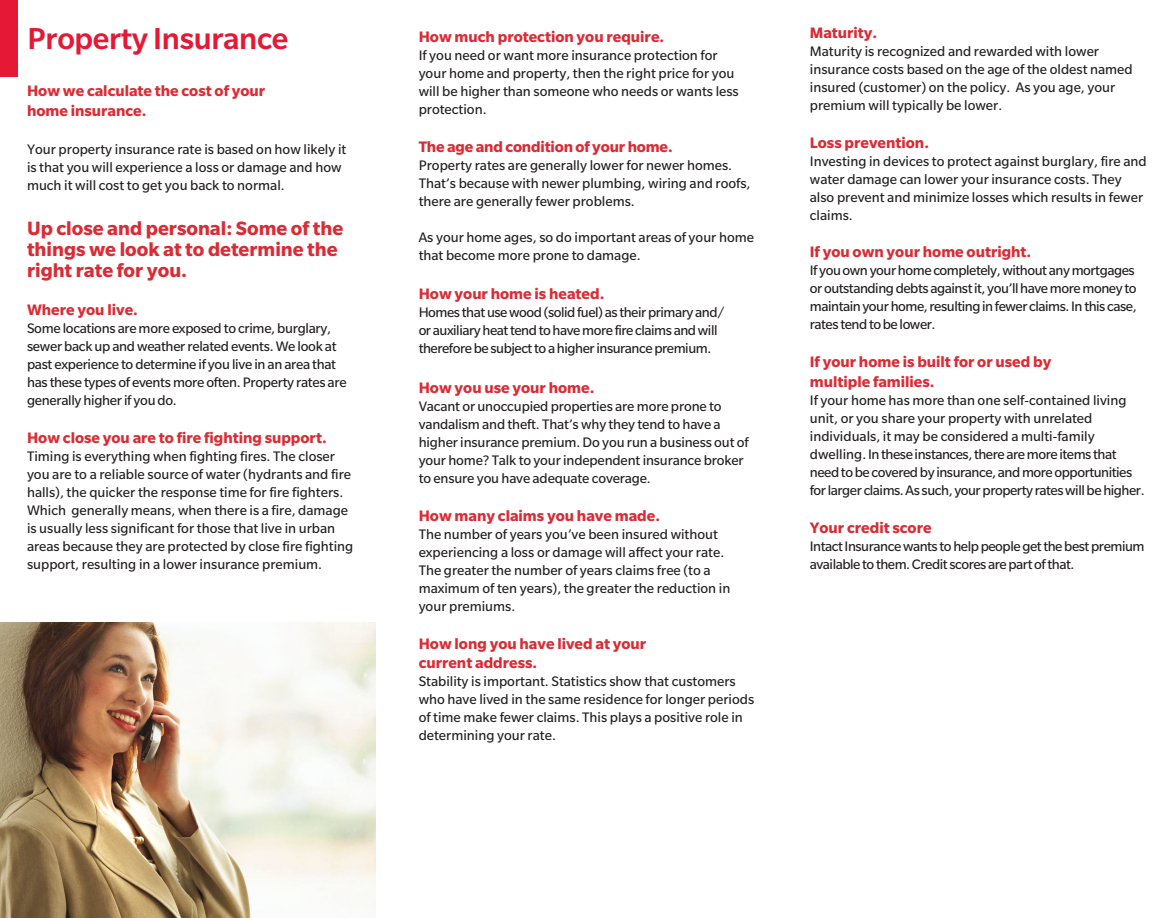
<style>
.page{position:relative;width:1175px;height:918px;background:#fff}
.page>*{position:absolute;margin:0;border:0;box-sizing:border-box;transform-origin:0 0}
.Paragraph_Style_1{font:500 33px "Slate Std";letter-spacing:-.01em;color:#e51836}
.main_header{font:700 21px/21px "Slate Std";color:#db2b35}
.Paragraph_Style_1-2{font:700 16.5px/19.8px "Slate Std";color:#db2b35}
.Paragraph_Style_1-3{font:15px/18px "Slate Std";color:#231f20}
.Paragraph_Style_1-4{font:15px/18px "Slate Std";letter-spacing:-.03em;color:#231f20}
.Paragraph_Style_1-5{font:15px/18px "Slate Std";letter-spacing:-.02em;color:#231f20}
</style>
<div class="page">
<div style="left:0;top:0;width:18px;height:77px;background:#e51836"></div>
<img style="left:0;top:623px;width:375px;height:295px">
<p class="Paragraph_Style_1" style="left:27px;top:21px;width:262px">Property Insurance</p>
<p class="Paragraph_Style_1-2" style="left:27px;top:81px;width:240px">How we calculate the cost of your</p>
<p class="Paragraph_Style_1-2" style="left:27px;top:101px;width:121px">home insurance.</p>
<p class="Paragraph_Style_1-3" style="left:27px;top:140px;width:321px">Your property insurance rate is based on how likely it is that you will experience a loss or damage and how much it will cost to get you back to normal.</p>
<p class="main_header" style="left:27px;top:218px;width:318px">Up close and personal: Some of the things we look at to determine the right rate for you.</p>
<p class="Paragraph_Style_1-2" style="left:27px;top:299px;width:112px">Where you live.</p>
<p class="Paragraph_Style_1-5" style="left:27px;top:319px;width:321px">Some locations are more exposed to crime, burglary, sewer back up and weather related events. We look at past experience to determine if you live in an area that has these types of events more often. Property rates are generally higher if you do.</p>
<p class="Paragraph_Style_1-2" style="left:27px;top:427px;width:301px">How close you are to fire fighting support.</p>
<p class="Paragraph_Style_1-3" style="left:27px;top:447px;width:328px">Timing is everything when fighting fires. The closer you are to a reliable source of water (hydrants and fire halls), the quicker the response time for fire fighters.<br>Which generally means, when there is a fire, damage is usually less significant for those that live in urban areas because they are protected by close fire fighting support, resulting in a lower insurance premium.</p>
<p class="Paragraph_Style_1-2" style="left:418px;top:27px;width:247px">How much protection you require.</p>
<p class="Paragraph_Style_1-3" style="left:418px;top:46px;width:322px">If you need or want more insurance protection for your home and property, then the right price for you will be higher than someone who needs or wants less protection.</p>
<p class="Paragraph_Style_1-2" style="left:418px;top:137px;width:255px">The age and condition of your home.</p>
<p class="Paragraph_Style_1-3" style="left:418px;top:156px;width:333px">Property rates are generally lower for newer homes.<br>That’s because with newer plumbing, wiring and roofs, there are generally fewer problems.</p>
<p class="Paragraph_Style_1-3" style="left:418px;top:228px;width:337px">As your home ages, so do important areas of your home that become more prone to damage.</p>
<p class="Paragraph_Style_1-2" style="left:418px;top:284px;width:187px">How your home is heated.</p>
<p class="Paragraph_Style_1-4" style="left:418px;top:304px;width:308px">Homes that use wood (solid fuel) as their primary and/ or auxiliary heat tend to have more fire claims and will therefore be subject to a higher insurance premium.</p>
<p class="Paragraph_Style_1-2" style="left:418px;top:378px;width:177px">How you use your home.</p>
<p class="Paragraph_Style_1-3" style="left:418px;top:397px;width:331px">Vacant or unoccupied properties are more prone to vandalism and theft. That’s why they tend to have a higher insurance premium. Do you run a business out of your home? Talk to your independent insurance broker to ensure you have adequate coverage.</p>
<p class="Paragraph_Style_1-2" style="left:418px;top:506px;width:243px">How many claims you have made.</p>
<p class="Paragraph_Style_1-3" style="left:418px;top:525px;width:313px">The number of years you’ve been insured without experiencing a loss or damage will affect your rate.<br>The greater the number of years claims free (to a maximum of ten years), the greater the reduction in your premiums.</p>
<p class="Paragraph_Style_1-2" style="left:418px;top:633px;width:229px">How long you have lived at your current address.</p>
<p class="Paragraph_Style_1-3" style="left:418px;top:673px;width:337px">Stability is important. Statistics show that customers who have lived in the same residence for longer periods of time make fewer claims. This plays a positive role in determining your rate.</p>
<p class="Paragraph_Style_1-2" style="left:810px;top:22px;width:69px">Maturity.</p>
<p class="Paragraph_Style_1-3" style="left:810px;top:42px;width:324px">Maturity is recognized and rewarded with lower insurance costs based on the age of the oldest named insured (customer) on the policy. As you age, your premium will typically be lower.</p>
<p class="Paragraph_Style_1-2" style="left:810px;top:132px;width:121px">Loss prevention.</p>
<p class="Paragraph_Style_1-3" style="left:810px;top:152px;width:338px">Investing in devices to protect against burglary, fire and water damage can lower your insurance costs. They also prevent and minimize losses which results in fewer claims.</p>
<p class="Paragraph_Style_1-2" style="left:810px;top:242px;width:223px">If you own your home outright.</p>
<p class="Paragraph_Style_1-4" style="left:810px;top:262px;width:328px">If you own your home completely, without any mortgages or outstanding debts against it, you’ll have more money to maintain your home, resulting in fewer claims. In this case, rates tend to be lower.</p>
<p class="Paragraph_Style_1-2" style="left:810px;top:352px;width:243px">If your home is built for or used by multiple families.</p>
<p class="Paragraph_Style_1-4" style="left:810px;top:391px;width:336px">If your home has more than one self-contained living unit, or you share your property with unrelated individuals, it may be considered a multi-family dwelling. In these instances, there are more items that need to be covered by insurance, and more opportunities for larger claims. As such, your property rates will be higher.</p>
<p class="Paragraph_Style_1-2" style="left:810px;top:517px;width:123px">Your credit score</p>
<p class="Paragraph_Style_1-4" style="left:810px;top:537px;width:336px">Intact Insurance wants to help people get the best premium available to them. Credit scores are part of that.</p>
</div>
